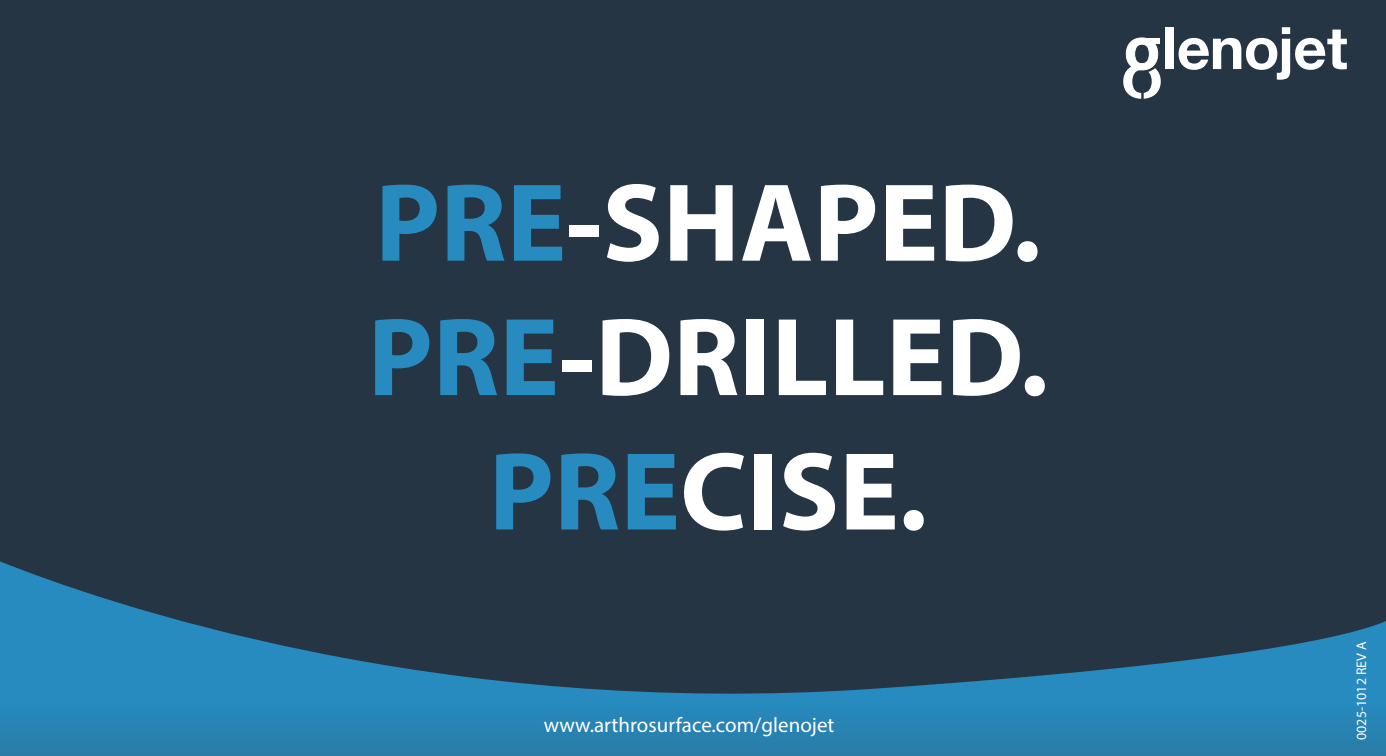
<style>
.page{position:relative;width:1386px;height:756px;background:#253544}
.page>*{position:absolute;margin:0;border:0;box-sizing:border-box;transform-origin:0 0}
.t1{font:700 112px "Myriad Pro";color:#fff}
.t2{font:21px "Myriad Pro";color:#fff}
.t3{font:14px "Myriad Pro";color:#fff}
.s1{color:#278bc0}
</style>
<div class="page">
<svg style="left:0;top:561px;width:1386px;height:195px"></svg>
<div style="left:1165px;top:27px;width:8px;height:42px;background:#fff"></div>
<svg style="left:1179px;top:27px;width:168px;height:53px"></svg>
<svg style="left:1123px;top:37px;width:38px;height:62px"></svg>
<p class="t1" style="left:375px;top:150px;width:667px"><span class="s1">PRE</span>-SHAPED.</p>
<p class="t1" style="left:368px;top:284px;width:682px"><span class="s1">PRE</span>-DRILLED.</p>
<p class="t1" style="left:489px;top:419px;width:440px"><span class="s1">PRE</span>CISE.</p>
<p class="t2" style="left:544px;top:712px;width:292px">www.arthrosurface.com/glenojet</p>
<p class="t3" style="left:1353px;top:740px;width:100px;rotate:-90deg">0025-1012 REV A</p>
</div>
